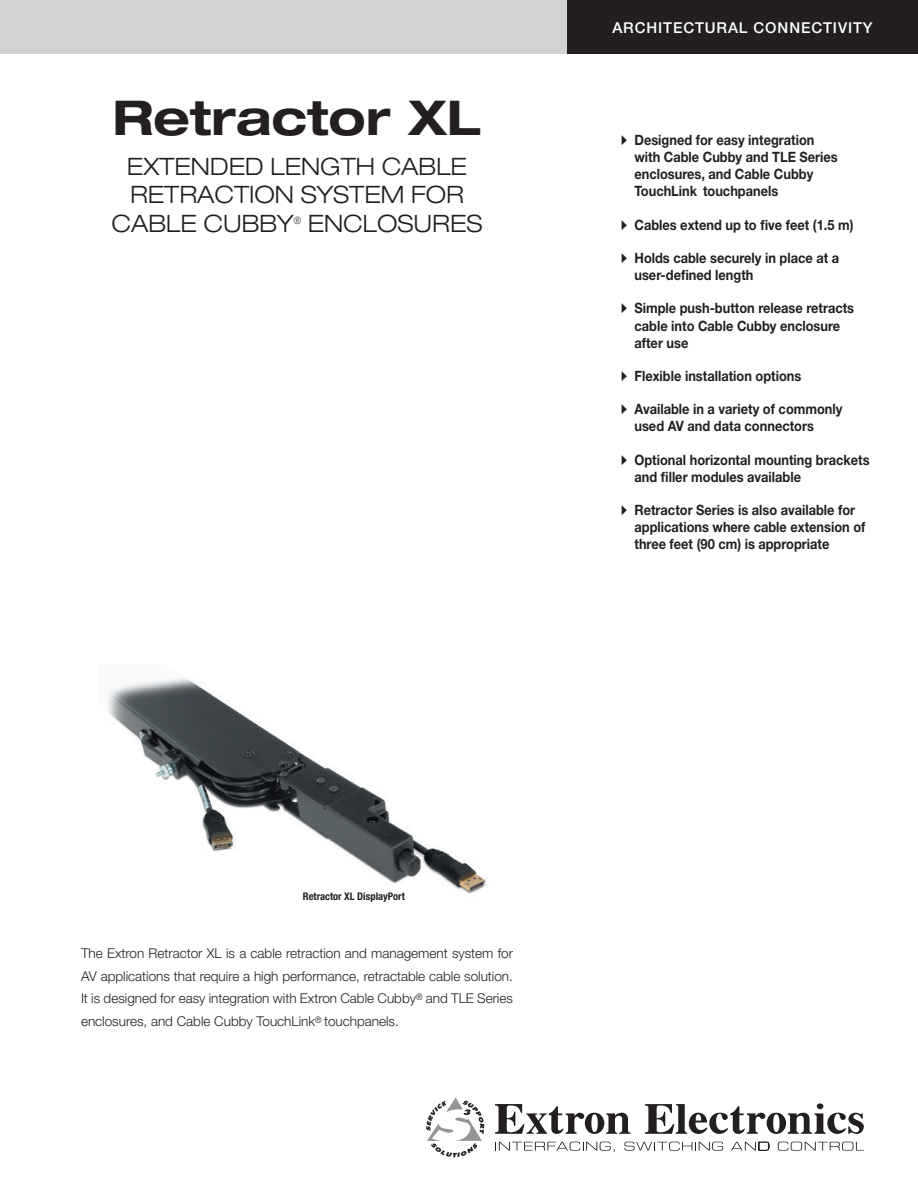
<style>
.page{position:relative;width:918px;height:1188px;background:#fff}
.page>*{position:absolute;margin:0;border:0;box-sizing:border-box;transform-origin:0 0}
.cover_product_name{font:700 expanded 48px "Helvetica Neue LT Std";color:#231f20}
.cover_product_subti{font:300 expanded 24px "Helvetica Neue LT Std";color:#231f20}
.cover_category{font:500 15px "Helvetica Neue LT Std";letter-spacing:.06em;color:#fff}
.t1{font:700 14.25px/17.1px "Helvetica Neue LT Std";color:#231f20;scale:.9 1}
.cover_teaser_paragr{font:300 13.5px/22.5px "Helvetica Neue LT Std";color:#231f20;text-align:justify}
.t2{font:700 condensed 10.5px "Helvetica Neue LT Std";color:#231f20}
.cover_product_subti-2{font:300 expanded 10.2px "Helvetica Neue LT Std";color:#231f20;scale:.9 1}
.s1{font-family:"Quick Type Pi";font-weight:400}
</style>
<div class="page">
<div style="left:0;top:0;width:581px;height:54px;background:#d1d2d4"></div>
<div style="left:567px;top:0;width:351px;height:54px;background:#231f20"></div>
<svg style="left:426px;top:1098px;width:58px;height:59px"></svg>
<svg style="left:495px;top:1104px;width:136px;height:30px"></svg>
<svg style="left:645px;top:1103px;width:219px;height:31px"></svg>
<svg style="left:495px;top:1142px;width:120px;height:10px"></svg>
<svg style="left:624px;top:1142px;width:99px;height:9px"></svg>
<svg style="left:731px;top:1142px;width:38px;height:9px"></svg>
<svg style="left:778px;top:1142px;width:86px;height:9px"></svg>
<img style="left:107px;top:677px;width:379px;height:217px">
<p class="cover_product_name" style="left:113px;top:88px;width:370px">Retractor XL</p>
<p class="cover_product_subti" style="left:127px;top:152px;width:342px">EXTENDED LENGTH CABLE</p>
<p class="cover_product_subti" style="left:130px;top:181px;width:335px">RETRACTION SYSTEM FOR</p>
<p class="cover_product_subti" style="left:112px;top:209px;width:184px">CABLE CUBBY</p>
<p class="cover_product_subti-2" style="left:294px;top:214px;width:10px">®</p>
<p class="cover_product_subti" style="left:308px;top:209px;width:176px">ENCLOSURES</p>
<p class="cover_category" style="left:612px;top:19px;width:262px">ARCHITECTURAL CONNECTIVITY</p>
<p class="t1" style="left:634px;top:131px;width:227px;text-indent:-14px"><span class="s1">A</span> Designed for easy integration with Cable Cubby and TLE Series enclosures, and Cable Cubby<br>TouchLink touchpanels</p>
<p class="t1" style="left:621px;top:216px;width:260px"><span class="s1">A</span> Cables extend up to five feet (1.5 m)</p>
<p class="t1" style="left:634px;top:249px;width:229px;text-indent:-14px"><span class="s1">A</span> Holds cable securely in place at a user-defined length</p>
<p class="t1" style="left:634px;top:300px;width:246px;text-indent:-14px"><span class="s1">A</span> Simple push-button release retracts cable into Cable Cubby enclosure after use</p>
<p class="t1" style="left:621px;top:367px;width:202px"><span class="s1">A</span> Flexible installation options</p>
<p class="t1" style="left:634px;top:400px;width:233px;text-indent:-14px"><span class="s1">A</span> Available in a variety of commonly used AV and data connectors</p>
<p class="t1" style="left:634px;top:451px;width:263px;text-indent:-14px"><span class="s1">A</span> Optional horizontal mounting brackets and filler modules available</p>
<p class="t1" style="left:634px;top:501px;width:258px;text-indent:-14px"><span class="s1">A</span> Retractor Series is also available for applications where cable extension of three feet (90 cm) is appropriate</p>
<p class="t2" style="left:303px;top:890px;width:103px">Retractor XL DisplayPort</p>
<p class="cover_teaser_paragr" style="left:81px;top:942px;width:434px">The Extron Retractor XL is a cable retraction and management system for AV applications that require a high performance, retractable cable solution.<br>It is designed for easy integration with Extron Cable Cubby<sup>®</sup> and TLE Series enclosures, and Cable Cubby TouchLink<sup>®</sup> touchpanels.</p>
</div>
